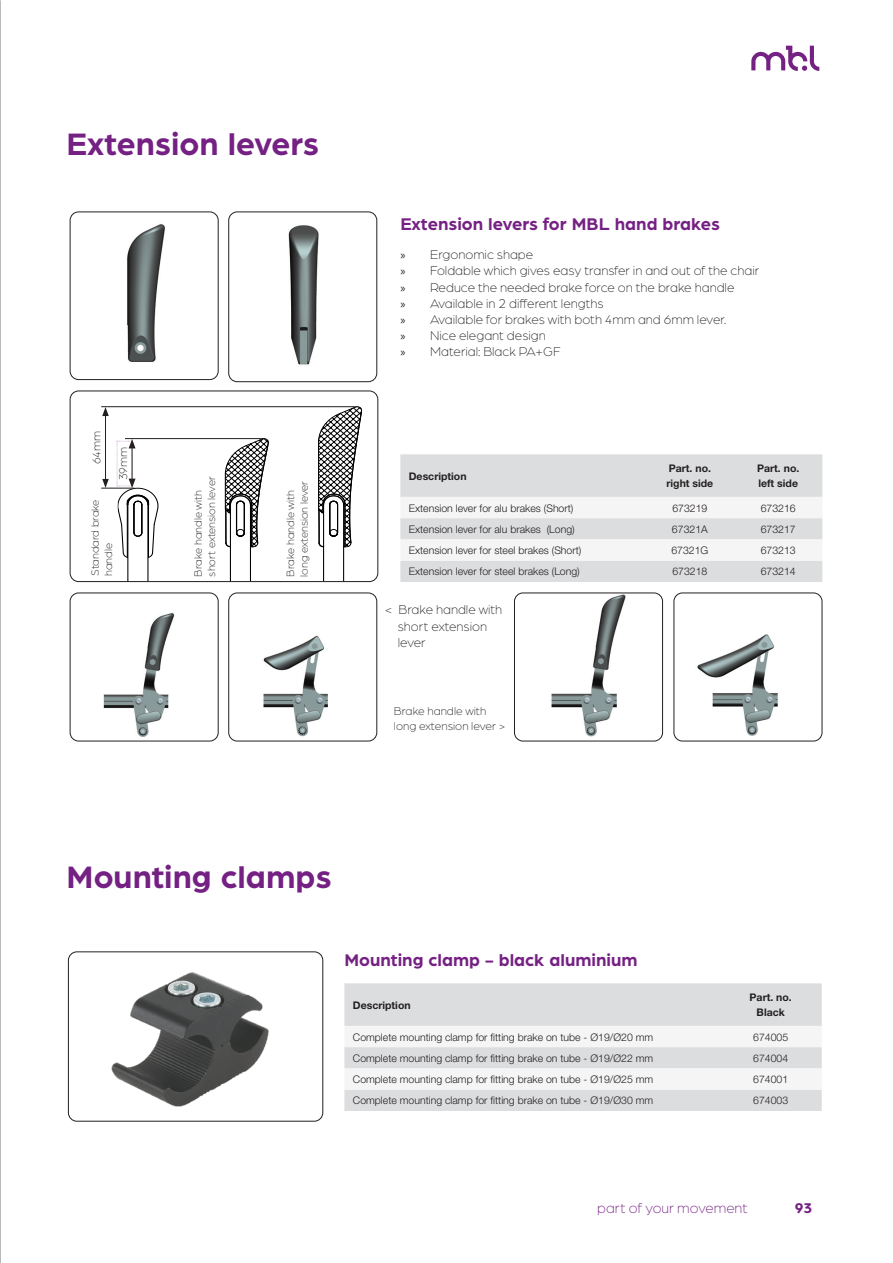
<style>
.page{position:relative;width:893px;height:1263px;background:#fff}
.page>*{position:absolute;margin:0;border:0;box-sizing:border-box;transform-origin:0 0}
.Overskrift_i_lille_bar{font:700 33px "Arboria";color:#752183}
.Overskrift_produkter_helvetica_neue{font:700 18px "Arboria";color:#752183}
.t1{font:300 15px "Arboria";color:#752183}
.t2{font:700 15px "Arboria";color:#752183}
.Illustrationer-tekst_og_tal{font:300 13.5px/16.2px "Arboria";color:#231f20}
.Illustrationer-tekst_og_tal-2{font:300 12px/14.4px "Arboria";color:#231f20}
.Illustrationer-tekst_og_tal-3{font:300 11.25px/13.5px "Arboria";color:#231f20}
.Tabel__indmad_helvetica_light_45_str__7{font:300 10.5px "Helvetica Neue";color:#231f20}
.Tabel_overskrifter_75_bold_str__7{font:700 10.5px "Helvetica Neue";color:#231f20}
.s1{font-family:"Myriad Pro";font-weight:400;font-size:12px}
</style>
<div class="page">
<svg style="left:751px;top:46px;width:68px;height:25px"></svg>
<svg style="left:0;top:0;width:1px;height:1263px"></svg>
<img style="left:70px;top:212px;width:148px;height:168px">
<div style="left:70px;top:212px;width:148px;height:168px;border:1px solid #231f20;border-radius:9px"></div>
<div style="left:400px;top:454px;width:422px;height:128px;background:#dcdddf"></div>
<svg style="left:400px;top:497px;width:422px;height:64px"></svg>
<img style="left:229px;top:212px;width:148px;height:170px">
<div style="left:229px;top:212px;width:148px;height:170px;border:1px solid #231f20;border-radius:9px"></div>
<img style="left:70px;top:593px;width:148px;height:148px">
<div style="left:70px;top:593px;width:148px;height:148px;border:1px solid #231f20;border-radius:9px"></div>
<img style="left:229px;top:593px;width:148px;height:148px">
<div style="left:229px;top:593px;width:148px;height:148px;border:1px solid #231f20;border-radius:9px"></div>
<img style="left:514px;top:593px;width:149px;height:148px">
<div style="left:514px;top:593px;width:149px;height:148px;border:1px solid #231f20;border-radius:9px"></div>
<img style="left:674px;top:593px;width:148px;height:148px">
<div style="left:674px;top:593px;width:148px;height:148px;border:1px solid #231f20;border-radius:9px"></div>
<hr style="left:148px;top:505px;width:1px;height:77px;background:#000">
<hr style="left:128px;top:505px;width:1px;height:77px;background:#000">
<svg style="left:225px;top:438px;width:44px;height:109px"></svg>
<hr style="left:250px;top:505px;width:1px;height:77px;background:#000">
<hr style="left:230px;top:505px;width:1px;height:77px;background:#000">
<hr style="left:343px;top:505px;width:1px;height:77px;background:#000">
<hr style="left:323px;top:505px;width:1px;height:77px;background:#000">
<svg style="left:318px;top:406px;width:44px;height:141px"></svg>
<div style="left:70px;top:391px;width:308px;height:191px;border:1px solid #231f20;border-radius:9px"></div>
<hr style="left:125px;top:438px;width:138px;height:1px;background:#231f20">
<hr style="left:101px;top:406px;width:258px;height:1px;background:#231f20">
<hr style="left:105px;top:414px;width:1px;height:67px;background:#231f20">
<svg style="left:102px;top:407px;width:7px;height:9px"></svg>
<svg style="left:102px;top:479px;width:7px;height:9px"></svg>
<hr style="left:101px;top:488px;width:34px;height:1px;background:#231f20">
<svg style="left:117px;top:439px;width:41px;height:119px"></svg>
<img style="left:111px;top:972px;width:158px;height:135px">
<div style="left:68px;top:952px;width:255px;height:169px;border:1px solid #231f20;border-radius:9px"></div>
<div style="left:344px;top:983px;width:478px;height:128px;background:#dcdddf"></div>
<svg style="left:344px;top:1026px;width:478px;height:64px"></svg>
<p class="Overskrift_i_lille_bar" style="left:67px;top:121px;width:254px">Extension levers</p>
<p class="Illustrationer-tekst_og_tal-2" style="left:89px;top:464px;width:35px;rotate:-90deg">64mm</p>
<p class="Illustrationer-tekst_og_tal-2" style="left:116px;top:480px;width:35px;rotate:-90deg">39mm</p>
<p class="Illustrationer-tekst_og_tal-3" style="left:88px;top:576px;width:78px;rotate:-90deg">Standard brake handle</p>
<p class="Illustrationer-tekst_og_tal-3" style="left:191px;top:577px;width:102px;rotate:-90deg">Brake handle with short extension lever</p>
<p class="Illustrationer-tekst_og_tal-3" style="left:283px;top:577px;width:97px;rotate:-90deg">Brake handle with long extension lever</p>
<p class="Overskrift_produkter_helvetica_neue" style="left:400px;top:211px;width:321px">Extension levers for MBL hand brakes</p>
<p class="Illustrationer-tekst_og_tal" style="left:400px;top:246px;width:134px"><span class="s1">»</span> Ergonomic shape</p>
<p class="Illustrationer-tekst_og_tal" style="left:400px;top:262px;width:360px"><span class="s1">»</span> Foldable which gives easy transfer in and out of the chair</p>
<p class="Illustrationer-tekst_og_tal" style="left:400px;top:279px;width:336px"><span class="s1">»</span> Reduce the needed brake force on the brake handle</p>
<p class="Illustrationer-tekst_og_tal" style="left:400px;top:295px;width:205px"><span class="s1">»</span> Available in 2 different lengths</p>
<p class="Illustrationer-tekst_og_tal" style="left:400px;top:311px;width:327px"><span class="s1">»</span> Available for brakes with both 4mm and 6mm lever.</p>
<p class="Illustrationer-tekst_og_tal" style="left:400px;top:327px;width:147px"><span class="s1">»</span> Nice elegant design</p>
<p class="Illustrationer-tekst_og_tal" style="left:400px;top:343px;width:162px"><span class="s1">»</span> Material: Black PA+GF</p>
<p class="Tabel_overskrifter_75_bold_str__7" style="left:409px;top:469px;width:59px">Description</p>
<p class="Tabel_overskrifter_75_bold_str__7" style="left:669px;top:462px;width:44px">Part. no.</p>
<p class="Tabel_overskrifter_75_bold_str__7" style="left:666px;top:477px;width:48px">right side</p>
<p class="Tabel_overskrifter_75_bold_str__7" style="left:757px;top:462px;width:44px">Part. no.</p>
<p class="Tabel_overskrifter_75_bold_str__7" style="left:758px;top:477px;width:41px">left side</p>
<p class="Tabel__indmad_helvetica_light_45_str__7" style="left:409px;top:501px;width:166px">Extension lever for alu brakes (Short)</p>
<p class="Tabel__indmad_helvetica_light_45_str__7" style="left:672px;top:501px;width:37px">673219</p>
<p class="Tabel__indmad_helvetica_light_45_str__7" style="left:761px;top:501px;width:37px">673216</p>
<p class="Tabel__indmad_helvetica_light_45_str__7" style="left:409px;top:523px;width:167px">Extension lever for alu brakes (Long)</p>
<p class="Tabel__indmad_helvetica_light_45_str__7" style="left:672px;top:523px;width:37px">67321A</p>
<p class="Tabel__indmad_helvetica_light_45_str__7" style="left:761px;top:523px;width:37px">673217</p>
<p class="Tabel__indmad_helvetica_light_45_str__7" style="left:409px;top:544px;width:174px">Extension lever for steel brakes (Short)</p>
<p class="Tabel__indmad_helvetica_light_45_str__7" style="left:671px;top:544px;width:38px">67321G</p>
<p class="Tabel__indmad_helvetica_light_45_str__7" style="left:761px;top:544px;width:37px">673213</p>
<p class="Tabel__indmad_helvetica_light_45_str__7" style="left:409px;top:565px;width:172px">Extension lever for steel brakes (Long)</p>
<p class="Tabel__indmad_helvetica_light_45_str__7" style="left:672px;top:565px;width:37px">673218</p>
<p class="Tabel__indmad_helvetica_light_45_str__7" style="left:761px;top:565px;width:37px">673214</p>
<p class="Illustrationer-tekst_og_tal" style="left:398px;top:601px;width:106px;text-indent:-13px">&lt; Brake handle with short extension lever</p>
<p class="Illustrationer-tekst_og_tal-2" style="left:394px;top:704px;width:113px">Brake handle with long extension lever &gt;</p>
<p class="Overskrift_i_lille_bar" style="left:67px;top:854px;width:266px">Mounting clamps</p>
<p class="Overskrift_produkter_helvetica_neue" style="left:344px;top:948px;width:295px">Mounting clamp - black aluminium</p>
<p class="Tabel_overskrifter_75_bold_str__7" style="left:353px;top:998px;width:59px">Description</p>
<p class="Tabel_overskrifter_75_bold_str__7" style="left:750px;top:991px;width:44px">Part. no.</p>
<p class="Tabel_overskrifter_75_bold_str__7" style="left:757px;top:1006px;width:30px">Black</p>
<p class="Tabel__indmad_helvetica_light_45_str__7" style="left:353px;top:1030px;width:302px">Complete mounting clamp for fitting brake on tube - Ø19/Ø20 mm</p>
<p class="Tabel__indmad_helvetica_light_45_str__7" style="left:753px;top:1030px;width:37px">674005</p>
<p class="Tabel__indmad_helvetica_light_45_str__7" style="left:353px;top:1052px;width:302px">Complete mounting clamp for fitting brake on tube - Ø19/Ø22 mm</p>
<p class="Tabel__indmad_helvetica_light_45_str__7" style="left:753px;top:1052px;width:37px">674004</p>
<p class="Tabel__indmad_helvetica_light_45_str__7" style="left:353px;top:1073px;width:302px">Complete mounting clamp for fitting brake on tube - Ø19/Ø25 mm</p>
<p class="Tabel__indmad_helvetica_light_45_str__7" style="left:753px;top:1073px;width:37px">674001</p>
<p class="Tabel__indmad_helvetica_light_45_str__7" style="left:353px;top:1094px;width:302px">Complete mounting clamp for fitting brake on tube - Ø19/Ø30 mm</p>
<p class="Tabel__indmad_helvetica_light_45_str__7" style="left:753px;top:1094px;width:37px">674003</p>
<h3 class="t1" style="left:597px;top:1198px;width:152px">part of your movement</h3>
<h3 class="t2" style="left:795px;top:1197px;width:19px">93</h3>
</div>
